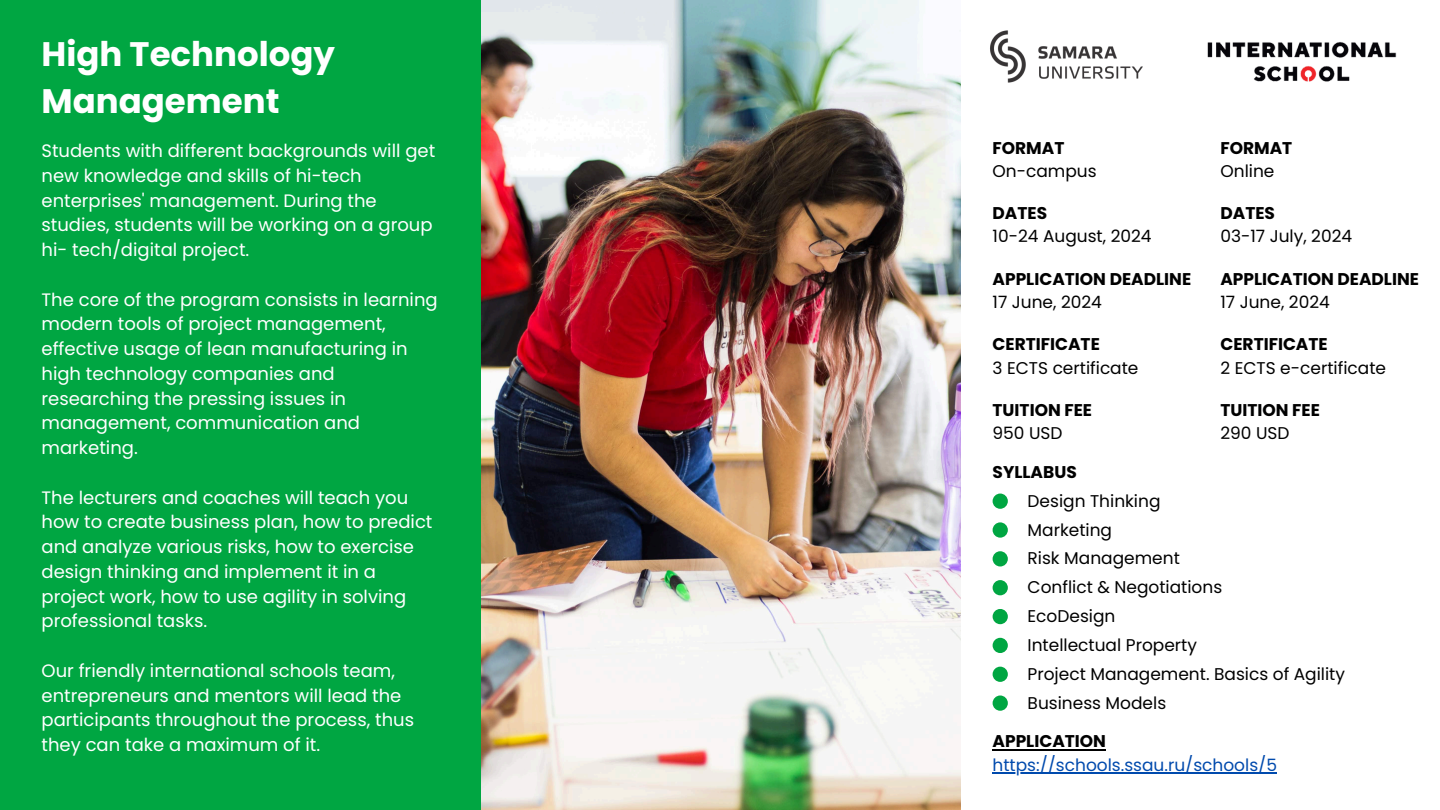
<style>
.page{position:relative;width:1440px;height:810px;background:#fff}
.page>*{position:absolute;margin:0;border:0;box-sizing:border-box;transform-origin:0 0}
.t1{font:700 34px/47.2px "Poppins";color:#fff}
.t2{font:18px/24.8px "Poppins";color:#fff}
.t3{font:17px "Poppins";color:#000}
.t4{font:700 17px/23.2px "Poppins";color:#000}
.t5{font:17px "Poppins";color:#004aad}
.s1{font-weight:400}
</style>
<div class="page">
<div style="left:0;top:0;width:482px;height:810px;background:#00a642"></div>
<img style="left:990px;top:30px;width:153px;height:53px">
<img style="left:1207px;top:42px;width:190px;height:40px">
<img style="left:482px;top:0;width:479px;height:810px">
<div style="left:993px;top:494px;width:15px;height:15px;background:#00a642;border-radius:50%"></div>
<div style="left:993px;top:522px;width:15px;height:16px;background:#00a642;border-radius:50%"></div>
<div style="left:993px;top:551px;width:15px;height:16px;background:#00a642;border-radius:50%"></div>
<div style="left:993px;top:580px;width:15px;height:15px;background:#00a642;border-radius:50%"></div>
<div style="left:993px;top:609px;width:15px;height:15px;background:#00a642;border-radius:50%"></div>
<div style="left:993px;top:638px;width:15px;height:15px;background:#00a642;border-radius:50%"></div>
<div style="left:993px;top:667px;width:15px;height:15px;background:#00a642;border-radius:50%"></div>
<div style="left:993px;top:695px;width:15px;height:16px;background:#00a642;border-radius:50%"></div>
<hr style="left:993px;top:749px;width:113px;height:1px;background:#000">
<hr style="left:993px;top:772px;width:284px;height:2px;background:#004aad">
<p class="t1" style="left:42px;top:31px;width:295px">High Technology<br>Management</p>
<p class="t2" style="left:42px;top:138px;width:395px">Students with different backgrounds will get new knowledge and skills of hi-tech enterprises' management. During the studies, students will be working on a group hi- tech/digital project.</p>
<p class="t2" style="left:42px;top:287px;width:398px">The core of the program consists in learning modern tools of project management, effective usage of lean manufacturing in high technology companies and researching the pressing issues in management, communication and marketing.</p>
<p class="t2" style="left:42px;top:485px;width:393px">The lecturers and coaches will teach you how to create business plan, how to predict and analyze various risks, how to exercise design thinking and implement it in a project work, how to use agility in solving professional tasks.</p>
<p class="t2" style="left:42px;top:658px;width:374px">Our friendly international schools team, entrepreneurs and mentors will lead the participants throughout the process, thus they can take a maximum of it.</p>
<p class="t4" style="left:993px;top:136px;width:73px">FORMAT</p>
<p class="t3" style="left:993px;top:159px;width:106px">On-campus</p>
<p class="t4" style="left:1220px;top:136px;width:73px">FORMAT</p>
<p class="t3" style="left:1220px;top:159px;width:56px">Online</p>
<p class="t4" style="left:993px;top:202px;width:56px">DATES</p>
<p class="t3" style="left:993px;top:225px;width:161px">10-24 August, 2024</p>
<p class="t4" style="left:1220px;top:202px;width:56px">DATES</p>
<p class="t3" style="left:1220px;top:225px;width:133px">03-17 July, 2024</p>
<p class="t4" style="left:993px;top:267px;width:200px">APPLICATION DEADLINE</p>
<p class="t3" style="left:993px;top:290px;width:111px">17 June, 2024</p>
<p class="t4" style="left:1220px;top:267px;width:200px">APPLICATION DEADLINE</p>
<p class="t3" style="left:1220px;top:290px;width:111px">17 June, 2024</p>
<p class="t4" style="left:993px;top:333px;width:109px">CERTIFICATE</p>
<p class="t3" style="left:993px;top:356px;width:147px">3 ECTS certificate</p>
<p class="t4" style="left:1220px;top:333px;width:109px">CERTIFICATE</p>
<p class="t3" style="left:1220px;top:356px;width:167px">2 ECTS e-certificate</p>
<h3 class="t4" style="left:993px;top:398px;width:101px">TUITION FEE<br><span class="s1">950 USD</span></h3>
<h3 class="t4" style="left:1220px;top:398px;width:101px">TUITION FEE<br><span class="s1">290 USD</span></h3>
<h2 class="t4" style="left:993px;top:460px;width:86px">SYLLABUS</h2>
<p class="t3" style="left:1028px;top:489px;width:134px">Design Thinking</p>
<p class="t3" style="left:1028px;top:518px;width:86px">Marketing</p>
<p class="t3" style="left:1028px;top:547px;width:154px">Risk Management</p>
<p class="t3" style="left:1028px;top:575px;width:196px">Conflict &amp; Negotiations</p>
<p class="t3" style="left:1028px;top:604px;width:89px">EcoDesign</p>
<p class="t3" style="left:1028px;top:633px;width:171px">Intellectual Property</p>
<p class="t3" style="left:1028px;top:662px;width:319px">Project Management. Basics of Agility</p>
<p class="t3" style="left:1028px;top:691px;width:140px">Business Models</p>
<p class="t4" style="left:993px;top:730px;width:115px">APPLICATION</p>
<p class="t5" style="left:993px;top:753px;width:286px">https://schools.ssau.ru/schools/5</p>
</div>
